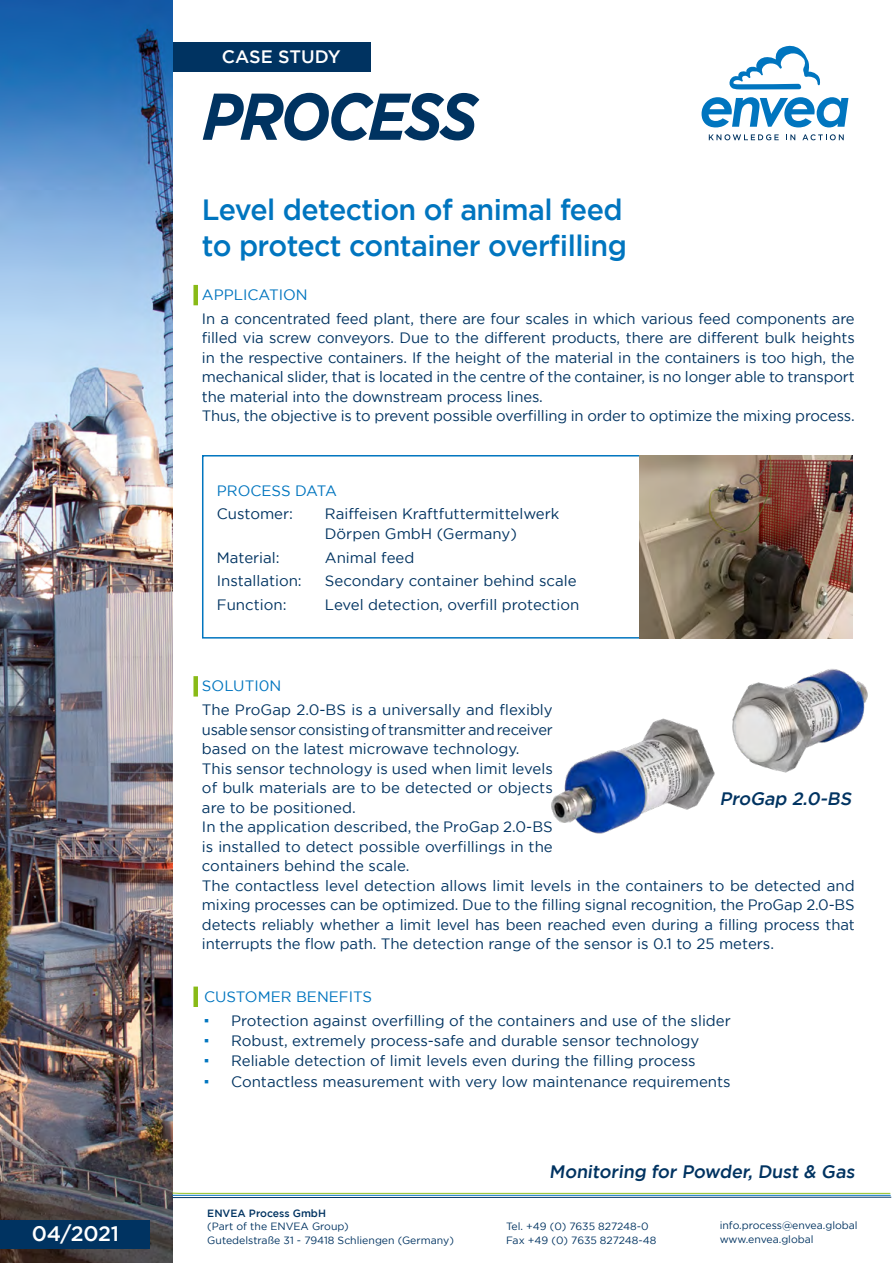
<style>
.page{position:relative;width:893px;height:1263px;background:#fff}
.page>*{position:absolute;margin:0;border:0;box-sizing:border-box;transform-origin:0 0}
.t1{font:italic 700 66px "Gotham";letter-spacing:-.05em;color:#003361;scale:.91 1}
.t2{font:500 29.25px/36px "Gotham";letter-spacing:-.02em;color:#0075bf}
.t3{font:500 21px "Gotham";letter-spacing:-.01em;color:#fff}
.t4{font:500 18px "Gotham";color:#003361}
.t5{font:italic 500 18px "Gotham";color:#003361}
.t6{font:500 18px "Gotham";color:#fff}
.t7{font:15px/19.5px "Gotham";letter-spacing:-.01em;color:#003361}
.t8{font:15px "Gotham";color:#0075bf}
.t9{font:10.5px/13.5px "Gotham";color:#003361}
.t10{font:500 10.5px "Gotham";color:#003361}
.s1{font-family:"Imago";color:#0075bf}
</style>
<div class="page">
<div style="left:193px;top:285px;width:5px;height:20px;background:#89ba17"></div>
<div style="left:170px;top:43px;width:201px;height:29px;background:#003361"></div>
<img style="left:0;top:0;width:172px;height:1263px">
<svg style="left:702px;top:97px;width:146px;height:30px"></svg>
<svg style="left:729px;top:45px;width:91px;height:44px"></svg>
<svg style="left:709px;top:134px;width:70px;height:6px"></svg>
<svg style="left:786px;top:134px;width:9px;height:6px"></svg>
<svg style="left:802px;top:134px;width:42px;height:6px"></svg>
<div style="left:0;top:1220px;width:150px;height:29px;background:#003361"></div>
<div style="left:193px;top:986px;width:5px;height:21px;background:#89ba17"></div>
<div style="left:193px;top:676px;width:5px;height:20px;background:#89ba17"></div>
<img style="left:551px;top:669px;width:317px;height:165px">
<div style="left:202px;top:455px;width:483px;height:184px;border:2px solid #0075bf"></div>
<img style="left:639px;top:455px;width:214px;height:184px">
<svg style="left:172px;top:1177px;width:719px;height:40px"></svg>
<h3 class="t3" style="left:32px;top:1222px;width:89px">04/2021</h3>
<p class="t6" style="left:222px;top:47px;width:120px">CASE STUDY</p>
<h1 class="t1" style="left:202px;top:78px;width:305px">PROCESS</h1>
<h2 class="t2" style="left:202px;top:191px;width:426px">Level detection of animal feed to protect container overfilling</h2>
<p class="t8" style="left:202px;top:286px;width:107px">APPLICATION</p>
<p class="t7" style="left:202px;top:309px;width:654px">In a concentrated feed plant, there are four scales in which various feed components are filled via screw conveyors. Due to the different products, there are different bulk heights in the respective containers. If the height of the material in the containers is too high, the mechanical slider, that is located in the centre of the container, is no longer able to transport the material into the downstream process lines.<br>Thus, the objective is to prevent possible overfilling in order to optimize the mixing process.</p>
<p class="t8" style="left:217px;top:482px;width:122px">PROCESS DATA</p>
<p class="t7" style="left:217px;top:504px;width:78px">Customer:</p>
<p class="t7" style="left:325px;top:504px;width:236px">Raiffeisen Kraftfuttermittelwerk<br>Dörpen GmbH (Germany)</p>
<p class="t7" style="left:217px;top:547px;width:64px">Material:</p>
<p class="t7" style="left:325px;top:547px;width:91px">Animal feed</p>
<p class="t7" style="left:217px;top:571px;width:86px">Installation:</p>
<p class="t7" style="left:325px;top:571px;width:253px">Secondary container behind scale</p>
<p class="t7" style="left:217px;top:595px;width:71px">Function:</p>
<p class="t7" style="left:325px;top:595px;width:256px">Level detection, overfill protection</p>
<p class="t8" style="left:202px;top:678px;width:81px">SOLUTI0N</p>
<p class="t7" style="left:202px;top:700px;width:654px">The ProGap 2.0-BS is a universally and flexibly<br>usable sensor consisting of transmitter and receiver<br>based on the latest microwave technology.<br>This sensor technology is used when limit levels<br>of bulk materials are to be detected or objects<br>are to be positioned.<br>In the application described, the ProGap 2.0-BS<br>is installed to detect possible overfillings in the<br>containers behind the scale.<br>The contactless level detection allows limit levels in the containers to be detected and mixing processes can be optimized. Due to the filling signal recognition, the ProGap 2.0-BS detects reliably whether a limit level has been reached even during a filling process that interrupts the flow path. The detection range of the sensor is 0.1 to 25 meters.</p>
<p class="t5" style="left:720px;top:788px;width:136px">ProGap 2.0-BS</p>
<p class="t8" style="left:204px;top:988px;width:170px">CUSTOMER BENEFITS</p>
<p class="t7" style="left:204px;top:1011px;width:528px"><span class="s1">•</span> Protection against overfilling of the containers and use of the slider</p>
<p class="t7" style="left:204px;top:1031px;width:497px"><span class="s1">•</span> Robust, extremely process-safe and durable sensor technology</p>
<p class="t7" style="left:204px;top:1051px;width:493px"><span class="s1">•</span> Reliable detection of limit levels even during the filling process</p>
<p class="t7" style="left:204px;top:1071px;width:528px"><span class="s1">•</span> Contactless measurement with very low maintenance requirements</p>
<p class="t10" style="left:207px;top:1207px;width:120px">ENVEA Process GmbH</p>
<p class="t9" style="left:207px;top:1219px;width:248px">(Part of the ENVEA Group)<br>Gutedelstraße 31 - 79418 Schliengen (Germany)</p>
<p class="t4" style="left:549px;top:1162px;width:309px">Monitoring for Powder, Dust &amp; Gas</p>
<p class="t9" style="left:506px;top:1220px;width:152px">Tel. +49 (0) 7635 827248-0<br>Fax +49 (0) 7635 827248-48</p>
<p class="t9" style="left:720px;top:1219px;width:140px">info.process@envea.global www.envea.global</p>
</div>
